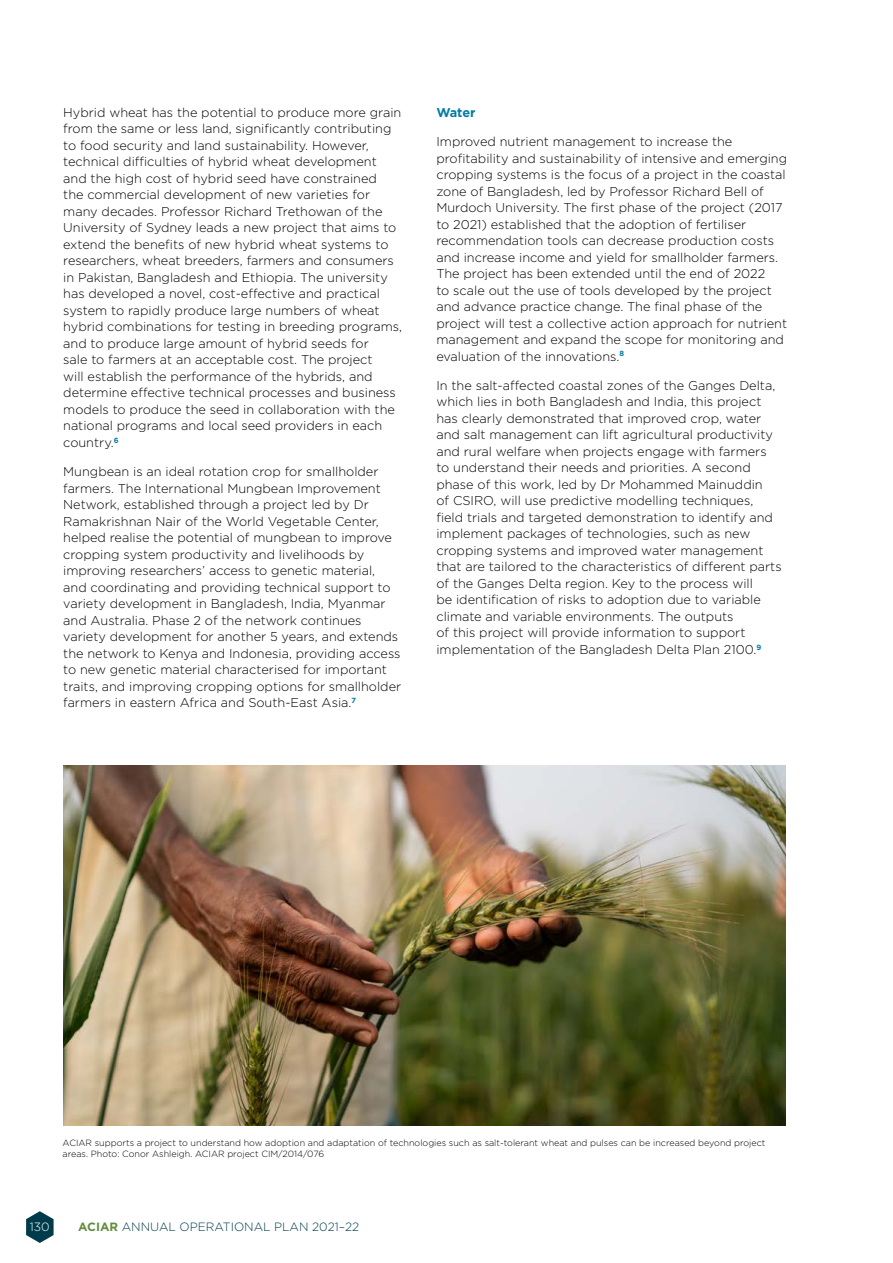
<style>
.page{position:relative;width:893px;height:1263px;background:#fff}
.page>*{position:absolute;margin:0;border:0;box-sizing:border-box;transform-origin:0 0}
.t1{font:300 12.75px/16.5px "Gotham";color:#000}
.t2{font:700 12.75px "Gotham";letter-spacing:-.01em;color:#007ca4}
.t3{font:12px "Gotham Light 2";color:#003b4c}
.t4{font:300 12px "Gotham";color:#fff}
.t5{font:300 9px/10.5px "Gotham";color:#000}
.s1{font-family:"Gotham Bold 2";color:#648d3d}
</style>
<div class="page">
<svg style="left:26px;top:1211px;width:28px;height:32px"></svg>
<img style="left:64px;top:765px;width:722px;height:361px">
<p class="t1" style="left:63px;top:104px;width:340px">Hybrid wheat has the potential to produce more grain from the same or less land, significantly contributing to food security and land sustainability. However, technical difficulties of hybrid wheat development and the high cost of hybrid seed have constrained<br>the commercial development of new varieties for many decades. Professor Richard Trethowan of the University of Sydney leads a new project that aims to extend the benefits of new hybrid wheat systems to researchers, wheat breeders, farmers and consumers in Pakistan, Bangladesh and Ethiopia. The university has developed a novel, cost-effective and practical system to rapidly produce large numbers of wheat hybrid combinations for testing in breeding programs, and to produce large amount of hybrid seeds for<br>sale to farmers at an acceptable cost. The project<br>will establish the performance of the hybrids, and determine effective technical processes and business models to produce the seed in collaboration with the national programs and local seed providers in each country.<sup>6</sup></p>
<p class="t1" style="left:63px;top:463px;width:339px">Mungbean is an ideal rotation crop for smallholder farmers. The International Mungbean Improvement Network, established through a project led by Dr Ramakrishnan Nair of the World Vegetable Center, helped realise the potential of mungbean to improve cropping system productivity and livelihoods by improving researchers’ access to genetic material, and coordinating and providing technical support to variety development in Bangladesh, India, Myanmar and Australia. Phase 2 of the network continues variety development for another 5 years, and extends the network to Kenya and Indonesia, providing access to new genetic material characterised for important traits, and improving cropping options for smallholder farmers in eastern Africa and South-East Asia.<sup>7</sup></p>
<p class="t2" style="left:436px;top:105px;width:41px">Water</p>
<p class="t1" style="left:436px;top:133px;width:352px">Improved nutrient management to increase the profitability and sustainability of intensive and emerging cropping systems is the focus of a project in the coastal zone of Bangladesh, led by Professor Richard Bell of Murdoch University. The first phase of the project (2017 to 2021) established that the adoption of fertiliser recommendation tools can decrease production costs and increase income and yield for smallholder farmers.<br>The project has been extended until the end of 2022<br>to scale out the use of tools developed by the project and advance practice change. The final phase of the project will test a collective action approach for nutrient management and expand the scope for monitoring and evaluation of the innovations.<sup>8</sup></p>
<p class="t1" style="left:436px;top:377px;width:347px">In the salt-affected coastal zones of the Ganges Delta, which lies in both Bangladesh and India, this project has clearly demonstrated that improved crop, water and salt management can lift agricultural productivity and rural welfare when projects engage with farmers to understand their needs and priorities. A second phase of this work, led by Dr Mohammed Mainuddin<br>of CSIRO, will use predictive modelling techniques, field trials and targeted demonstration to identify and implement packages of technologies, such as new cropping systems and improved water management that are tailored to the characteristics of different parts of the Ganges Delta region. Key to the process will<br>be identification of risks to adoption due to variable climate and variable environments. The outputs<br>of this project will provide information to support implementation of the Bangladesh Delta Plan 2100.<sup>9</sup></p>
<p class="t5" style="left:63px;top:1137px;width:704px">ACIAR supports a project to understand how adoption and adaptation of technologies such as salt-tolerant wheat and pulses can be increased beyond project areas. Photo: Conor Ashleigh. ACIAR project CIM/2014/076</p>
<p class="t4" style="left:30px;top:1220px;width:21px">130</p>
<p class="t3" style="left:78px;top:1220px;width:283px"><span class="s1">ACIAR</span> ANNUAL OPERATIONAL PLAN 2021–22</p>
</div>
